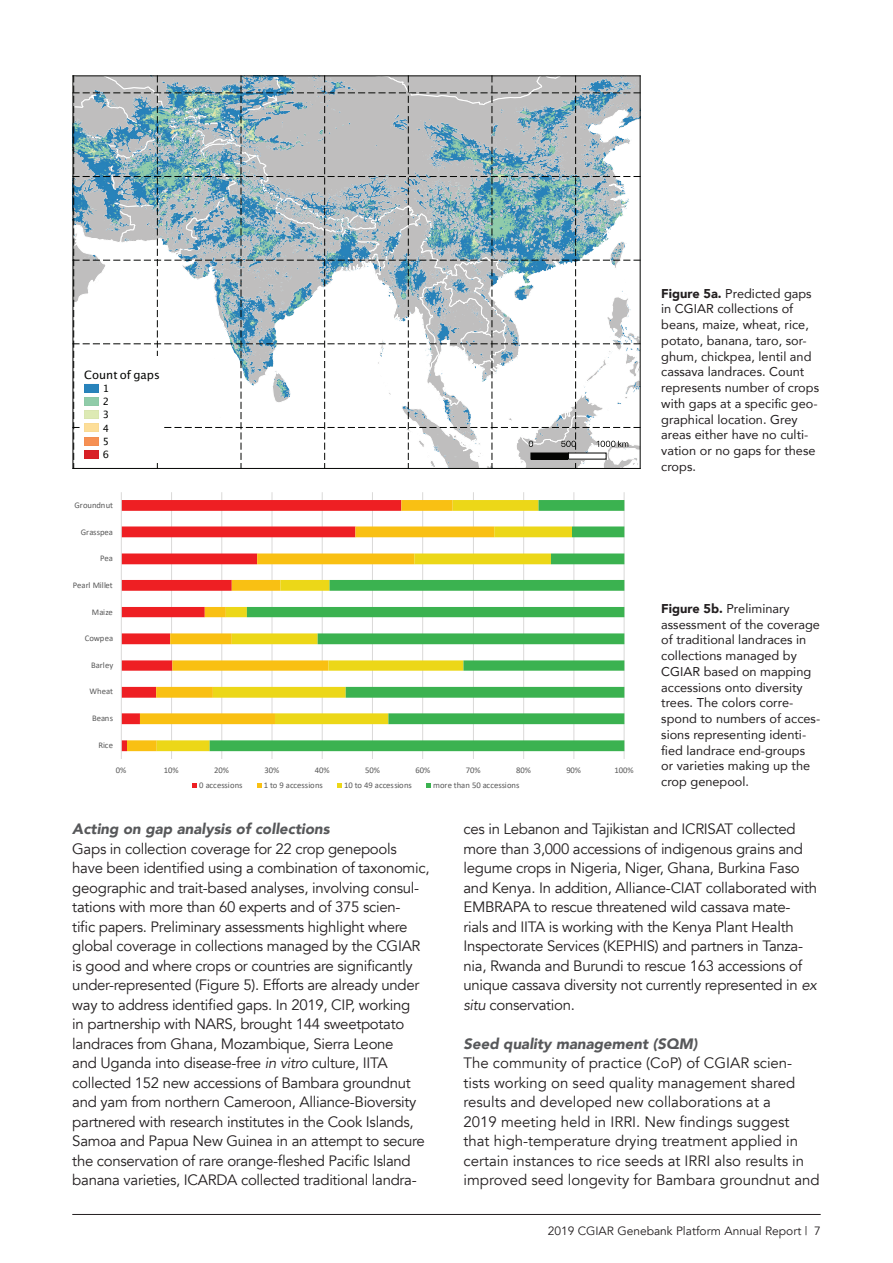
<style>
.page{position:relative;width:893px;height:1263px;background:#fff}
.page>*{position:absolute;margin:0;border:0;box-sizing:border-box;transform-origin:0 0}
.t1{font:15px/19.5px "Avenir";letter-spacing:-.02em;color:#231f20}
.t2{font:15px/19.5px "Avenir";color:#231f20}
.t3{font:italic 900 15px "Avenir";color:#57585a}
.t4{font:12.75px/15.8px "Avenir";color:#231f20}
.t5{font:12px "Avenir";color:#231f20}
.t6{font:11.4px "Lucida Grande";color:#040503}
.t7{font:10.05px/13.2px "Lucida Grande";color:#040503;text-align:justify}
.t8{font:8.7px "Calibri";letter-spacing:-.005em;color:#595959}
.s1{font-weight:900}
.s2{font-style:italic}
</style>
<div class="page">
<hr style="left:72px;top:1214px;width:749px;height:1px;background:#231f20">
<svg style="left:121px;top:492px;width:504px;height:296px"></svg>
<svg style="left:72px;top:76px;width:569px;height:393px"></svg>
<p class="t6" style="left:84px;top:370px;width:77px">Count of gaps</p>
<p class="t7" style="left:103px;top:382px;width:8px">1<br>2<br>3<br>4<br>5<br>6</p>
<p class="t8" style="left:74px;top:499px;width:40px">Groundnut</p>
<p class="t8" style="left:81px;top:526px;width:34px">Grasspea</p>
<p class="t8" style="left:100px;top:552px;width:14px">Pea</p>
<p class="t8" style="left:73px;top:579px;width:42px">Pearl Millet</p>
<p class="t8" style="left:92px;top:606px;width:23px">Maize</p>
<p class="t8" style="left:85px;top:632px;width:30px">Cowpea</p>
<p class="t8" style="left:91px;top:659px;width:24px">Barley</p>
<p class="t8" style="left:90px;top:685px;width:25px">Wheat</p>
<p class="t8" style="left:92px;top:712px;width:23px">Beans</p>
<p class="t8" style="left:98px;top:739px;width:16px">Rice</p>
<p class="t8" style="left:116px;top:764px;width:12px">0%</p>
<p class="t8" style="left:164px;top:764px;width:16px">10%</p>
<p class="t8" style="left:214px;top:764px;width:16px">20%</p>
<p class="t8" style="left:265px;top:764px;width:16px">30%</p>
<p class="t8" style="left:315px;top:764px;width:16px">40%</p>
<p class="t8" style="left:365px;top:764px;width:16px">50%</p>
<p class="t8" style="left:415px;top:764px;width:16px">60%</p>
<p class="t8" style="left:466px;top:764px;width:16px">70%</p>
<p class="t8" style="left:516px;top:764px;width:16px">80%</p>
<p class="t8" style="left:566px;top:764px;width:16px">90%</p>
<p class="t8" style="left:614px;top:764px;width:21px">100%</p>
<p class="t8" style="left:199px;top:779px;width:45px">0 accessions</p>
<p class="t8" style="left:264px;top:779px;width:61px">1 to 9 accessions</p>
<p class="t8" style="left:344px;top:779px;width:69px">10 to 49 accessions</p>
<p class="t8" style="left:433px;top:779px;width:88px">more than 50 accessions</p>
<p class="t4" style="left:661px;top:285px;width:159px"><span class="s1">Figure 5a.</span> Predicted gaps in CGIAR collections of beans, maize, wheat, rice, potato, banana, taro, sor&shy;ghum, chickpea, lentil and cassava landraces. Count represents number of crops with gaps at a specific geo&shy;graphical location. Grey areas either have no culti&shy;vation or no gaps for these crops.</p>
<p class="t4" style="left:661px;top:600px;width:161px"><span class="s1">Figure 5b.</span> Preliminary assessment of the coverage of traditional landraces in collections managed by<br>CGIAR based on mapping accessions onto diversity trees. The colors corre&shy;spond to numbers of acces&shy;sions representing identi&shy;fied landrace end-groups or varieties making up the crop genepool.</p>
<p class="t3" style="left:72px;top:816px;width:259px">Acting on gap analysis of collections</p>
<p class="t1" style="left:72px;top:839px;width:359px">Gaps in collection coverage for 22 crop genepools have been identified using a combination of taxonomic, geographic and trait-based analyses, involving consul&shy;tations with more than 60 experts and of 375 scien-<br>tific papers. Preliminary assessments highlight where global coverage in collections managed by the CGIAR is good and where crops or countries are significantly under-represented (Figure 5). Efforts are already under way to address identified gaps. In 2019, CIP, working<br>in partnership with NARS, brought 144 sweetpotato landraces from Ghana, Mozambique, Sierra Leone<br>and Uganda into disease-free <span class="s2">in vitro</span> culture, IITA collected 152 new accessions of Bambara groundnut and yam from northern Cameroon, Alliance-Bioversity partnered with research institutes in the Cook Islands, Samoa and Papua New Guinea in an attempt to secure the conservation of rare orange-fleshed Pacific Island banana varieties, ICARDA collected traditional landra-</p>
<p class="t1" style="left:463px;top:819px;width:355px">ces in Lebanon and Tajikistan and ICRISAT collected more than 3,000 accessions of indigenous grains and legume crops in Nigeria, Niger, Ghana, Burkina Faso and Kenya. In addition, Alliance-CIAT collaborated with EMBRAPA to rescue threatened wild cassava mate&shy;rials and IITA is working with the Kenya Plant Health Inspectorate Services (KEPHIS) and partners in Tanza&shy;nia, Rwanda and Burundi to rescue 163 accessions of unique cassava diversity not currently represented in <span class="s2">ex situ</span> conservation.</p>
<p class="t3" style="left:463px;top:1031px;width:236px">Seed quality management (SQM)</p>
<p class="t2" style="left:463px;top:1053px;width:358px">The community of practice (CoP) of CGIAR scien&shy;tists working on seed quality management shared results and developed new collaborations at a<br>2019 meeting held in IRRI. New findings suggest<br>that high-temperature drying treatment applied in certain instances to rice seeds at IRRI also results in improved seed longevity for Bambara groundnut and</p>
<p class="t5" style="left:548px;top:1223px;width:275px">2019 CGIAR Genebank Platform Annual Report | 7</p>
</div>
